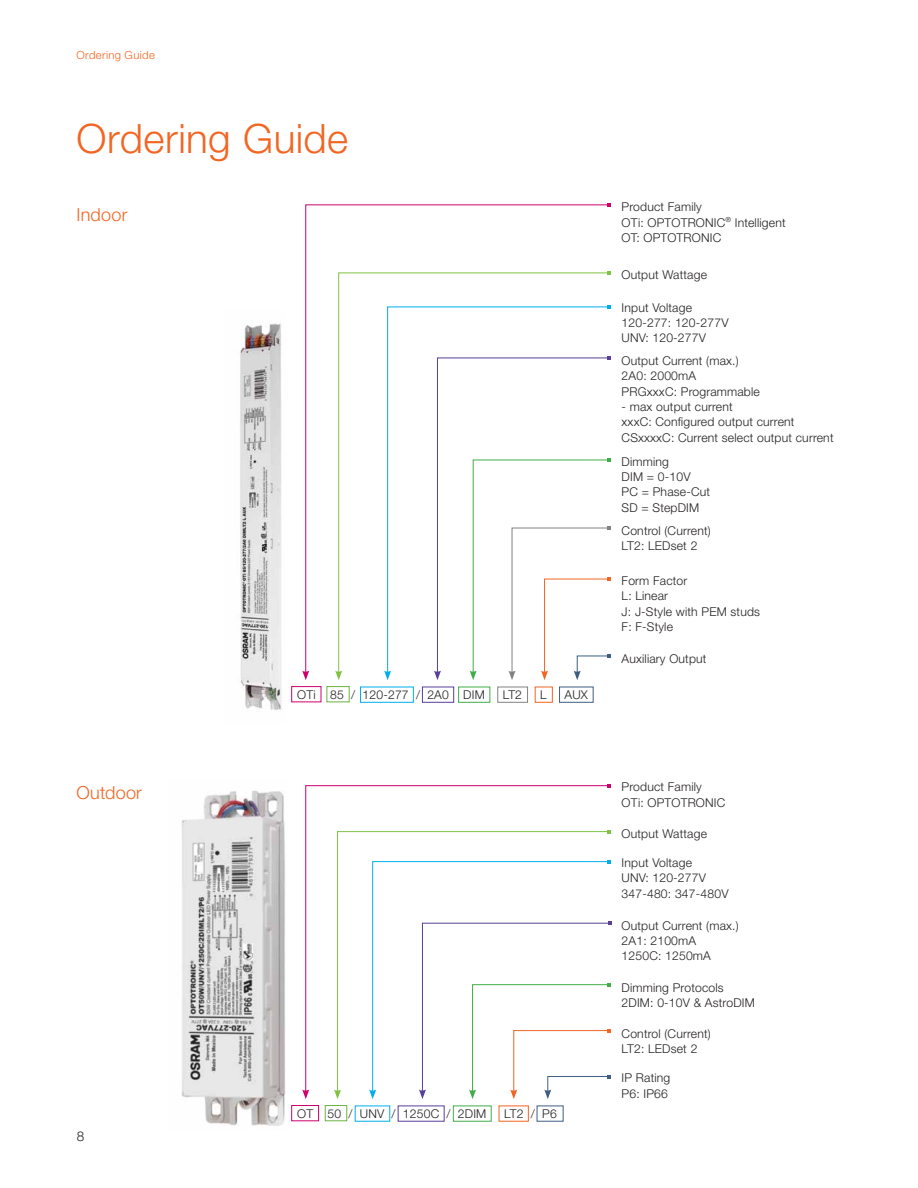
<style>
.page{position:relative;width:918px;height:1188px;background:#fff}
.page>*{position:absolute;margin:0;border:0;box-sizing:border-box;transform-origin:0 0}
.t1{font:300 40.5px "Helvetica Neue LT Pro";letter-spacing:.01em;color:#f26522}
.t2{font:300 18px "Helvetica Neue LT Pro";letter-spacing:.015em;color:#f26522}
.t3{font:300 13.5px "Helvetica Neue LT Pro";color:#231f20}
.t4{font:300 12.15px/15.3px "Helvetica Neue LT Pro";letter-spacing:.015em;color:#231f20}
.t5{font:300 11.25px "Helvetica Neue LT Pro";letter-spacing:.035em;color:#f26522}
</style>
<div class="page">
<svg style="left:305px;top:785px;width:304px;height:305px"></svg>
<svg style="left:302px;top:1090px;width:7px;height:9px"></svg>
<div style="left:291px;top:1105px;width:28px;height:16px;border:1px solid #cd006c"></div>
<div style="left:325px;top:1105px;width:22px;height:16px;border:1px solid #6cb33f"></div>
<div style="left:398px;top:1106px;width:47px;height:16px;border:1px solid #583f99"></div>
<div style="left:453px;top:1106px;width:39px;height:16px;border:1px solid #41ad49"></div>
<div style="left:537px;top:1106px;width:27px;height:16px;border:1px solid #3f5d83"></div>
<svg style="left:337px;top:831px;width:272px;height:259px"></svg>
<svg style="left:334px;top:1090px;width:7px;height:9px"></svg>
<svg style="left:372px;top:861px;width:237px;height:229px"></svg>
<svg style="left:369px;top:1090px;width:7px;height:9px"></svg>
<svg style="left:419px;top:922px;width:193px;height:177px"></svg>
<svg style="left:305px;top:204px;width:304px;height:467px"></svg>
<svg style="left:302px;top:671px;width:7px;height:9px"></svg>
<div style="left:291px;top:686px;width:30px;height:16px;border:1px solid #cd006c"></div>
<div style="left:326px;top:686px;width:24px;height:16px;border:1px solid #6cb33f"></div>
<div style="left:360px;top:687px;width:54px;height:16px;border:1px solid #00aeef"></div>
<div style="left:422px;top:687px;width:32px;height:16px;border:1px solid #583f99"></div>
<div style="left:458px;top:687px;width:32px;height:16px;border:1px solid #41ad49"></div>
<div style="left:497px;top:687px;width:31px;height:16px;border:1px solid #808285"></div>
<div style="left:535px;top:687px;width:18px;height:16px;border:1px solid #f26522"></div>
<div style="left:559px;top:687px;width:35px;height:16px;border:1px solid #3f5d83"></div>
<svg style="left:338px;top:272px;width:271px;height:399px"></svg>
<svg style="left:607px;top:271px;width:3px;height:4px"></svg>
<svg style="left:335px;top:671px;width:7px;height:9px"></svg>
<svg style="left:387px;top:306px;width:222px;height:365px"></svg>
<svg style="left:607px;top:305px;width:3px;height:4px"></svg>
<svg style="left:384px;top:671px;width:7px;height:9px"></svg>
<svg style="left:437px;top:357px;width:172px;height:314px"></svg>
<svg style="left:607px;top:356px;width:3px;height:4px"></svg>
<svg style="left:434px;top:671px;width:7px;height:9px"></svg>
<svg style="left:470px;top:458px;width:140px;height:222px"></svg>
<img style="left:240px;top:323px;width:42px;height:387px">
<img style="left:181px;top:790px;width:105px;height:336px">
<p class="t5" style="left:77px;top:48px;width:80px">Ordering Guide</p>
<h1 class="t1" style="left:77px;top:114px;width:273px">Ordering Guide</h1>
<h2 class="t2" style="left:77px;top:204px;width:52px">Indoor</h2>
<p class="t4" style="left:297px;top:686px;width:189px">OTi 85 / 120-277 / 2A0 DIM</p>
<p class="t4" style="left:503px;top:686px;width:21px">LT2</p>
<p class="t4" style="left:540px;top:686px;width:8px">L</p>
<p class="t4" style="left:565px;top:686px;width:25px">AUX</p>
<p class="t4" style="left:622px;top:199px;width:166px">Product Family<br>OTi: OPTOTRONIC<sup>®</sup> Intelligent<br>OT: OPTOTRONIC</p>
<p class="t4" style="left:622px;top:267px;width:87px">Output Wattage</p>
<p class="t4" style="left:622px;top:300px;width:108px">Input Voltage<br>120-277: 120-277V<br>UNV: 120-277V</p>
<p class="t4" style="left:622px;top:353px;width:140px">Output Current (max.)<br>2A0: 2000mA<br>PRGxxxC: Programmable</p>
<p class="t4" style="left:622px;top:399px;width:213px">- max output current<br>xxxC: Configured output current<br>CSxxxxC: Current select output current</p>
<p class="t4" style="left:622px;top:453px;width:90px">Dimming<br>DIM = 0-10V<br>PC = Phase-Cut<br>SD = StepDIM</p>
<p class="t4" style="left:622px;top:523px;width:91px">Control (Current)<br>LT2: LEDset 2</p>
<p class="t4" style="left:622px;top:573px;width:140px">Form Factor<br>L: Linear<br>J: J-Style with PEM studs<br>F: F-Style</p>
<p class="t4" style="left:622px;top:651px;width:86px">Auxiliary Output</p>
<h2 class="t2" style="left:77px;top:782px;width:67px">Outdoor</h2>
<p class="t3" style="left:77px;top:1128px;width:9px">8</p>
<p class="t4" style="left:297px;top:1105px;width:191px">OT 50 / UNV / 1250C / 2DIM</p>
<p class="t4" style="left:504px;top:1105px;width:54px">LT2 / P6</p>
<p class="t4" style="left:622px;top:779px;width:105px">Product Family<br>OTi: OPTOTRONIC</p>
<p class="t4" style="left:622px;top:826px;width:87px">Output Wattage</p>
<p class="t4" style="left:622px;top:855px;width:108px">Input Voltage<br>UNV: 120-277V<br>347-480: 347-480V</p>
<p class="t4" style="left:622px;top:917px;width:119px">Output Current (max.)<br>2A1: 2100mA<br>1250C: 1250mA</p>
<p class="t4" style="left:622px;top:980px;width:135px">Dimming Protocols<br>2DIM: 0-10V &amp; AstroDIM</p>
<p class="t4" style="left:622px;top:1025px;width:91px">Control (Current)<br>LT2: LEDset 2</p>
<p class="t4" style="left:622px;top:1070px;width:50px">IP Rating<br>P6: IP66</p>
</div>
